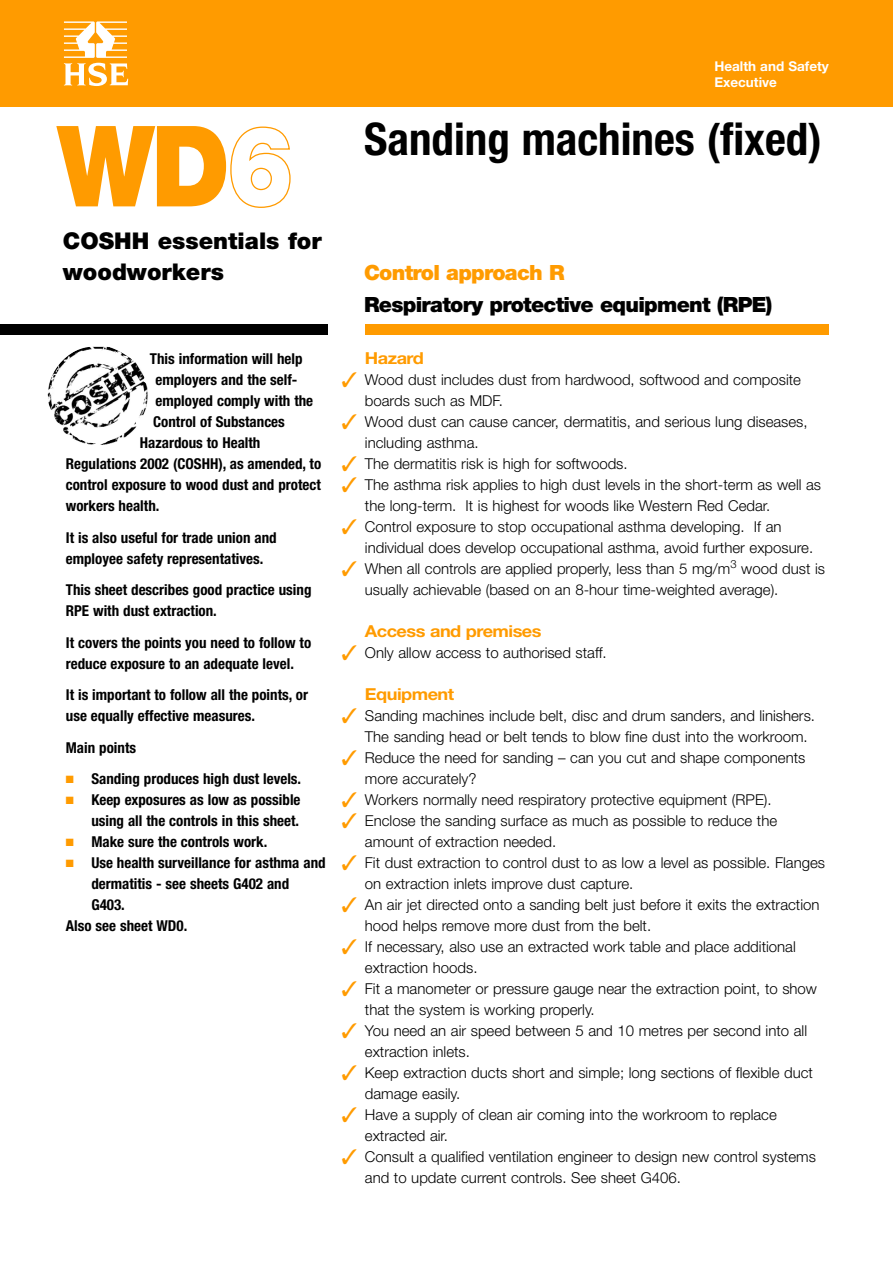
<style>
.page{position:relative;width:893px;height:1263px;background:#fff}
.page>*{position:absolute;margin:0;border:0;box-sizing:border-box;transform-origin:0 0}
.t1{font:900 112.5px "Helvetica Neue";color:#ff9b00;scale:.9 1}
.t2{font:700 condensed 45px "Helvetica Neue";color:#000}
.t3{font:900 23.1px/31.5px "Helvetica Neue";color:#000}
.t4{font:900 21px "Helvetica Neue";letter-spacing:-.035em;color:#000}
.t5{font:900 21px "Helvetica Neue";letter-spacing:-.035em;color:#ff9b00}
.t6{font:700 16.5px "Helvetica Neue";letter-spacing:-.03em;color:#ff9b00;scale:1.1 1}
.t7{font:300 15px/21px "Helvetica Neue";color:#000}
.t8{font:700 condensed 15px/21px "Helvetica Neue";color:#000}
.t9{font:700 13.5px/16.5px "Helvetica Neue";color:#fff}
.s1{color:#fff}
.s2{color:#ff9b00}
</style>
<div class="page">
<div style="left:0;top:0;width:893px;height:106px;background:#ff9b00"></div>
<svg style="left:64px;top:21px;width:64px;height:65px"></svg>
<div style="left:365px;top:324px;width:464px;height:10px;background:#ff9b00"></div>
<div style="left:0;top:324px;width:327px;height:10px;background:#000"></div>
<img style="left:47px;top:347px;width:101px;height:98px">
<h1 class="t1" style="left:57px;top:126px;width:265px">WD<span class="s1">6</span></h1>
<h3 class="t3" style="left:63px;top:227px;width:260px">COSHH essentials for woodworkers</h3>
<p class="t8" style="left:150px;top:350px;width:154px">This information will help</p>
<p class="t8" style="left:155px;top:371px;width:144px">employers and the self-</p>
<p class="t8" style="left:155px;top:392px;width:159px">employed comply with the</p>
<p class="t8" style="left:153px;top:413px;width:133px">Control of Substances</p>
<p class="t8" style="left:140px;top:434px;width:122px">Hazardous to Health</p>
<p class="t8" style="left:66px;top:455px;width:257px">Regulations 2002 (COSHH), as amended, to</p>
<p class="t8" style="left:66px;top:476px;width:256px">control exposure to wood dust and protect</p>
<p class="t8" style="left:66px;top:497px;width:95px">workers health.</p>
<p class="t8" style="left:66px;top:528px;width:212px">It is also useful for trade union and employee safety representatives.</p>
<p class="t8" style="left:66px;top:581px;width:247px">This sheet describes good practice using<br>RPE with dust extraction.</p>
<p class="t8" style="left:66px;top:633px;width:247px">It covers the points you need to follow to reduce exposure to an adequate level.</p>
<p class="t8" style="left:66px;top:686px;width:244px">It is important to follow all the points, or use equally effective measures.</p>
<p class="t8" style="left:66px;top:738px;width:72px">Main points</p>
<p class="t8" style="left:66px;top:770px;width:237px"><span class="s2">■</span> Sanding produces high dust levels.</p>
<p class="t8" style="left:66px;top:791px;width:236px;text-align:right"><span class="s2">■</span> Keep exposures as low as possible using all the controls in this sheet.</p>
<p class="t8" style="left:66px;top:833px;width:203px"><span class="s2">■</span> Make sure the controls work.</p>
<p class="t8" style="left:66px;top:854px;width:261px"><span class="s2">■</span> Use health surveillance for asthma and</p>
<p class="t8" style="left:91px;top:875px;width:199px">dermatitis - see sheets G402 and</p>
<p class="t8" style="left:91px;top:896px;width:35px">G403.</p>
<p class="t8" style="left:66px;top:917px;width:123px">Also see sheet WD0.</p>
<p class="t9" style="left:714px;top:59px;width:116px">Health and Safety<br>Executive</p>
<h2 class="t2" style="left:364px;top:123px;width:459px">Sanding machines (fixed)</h2>
<h3 class="t5" style="left:364px;top:265px;width:202px">Control approach R</h3>
<h3 class="t4" style="left:364px;top:297px;width:410px">Respiratory protective equipment (RPE)</h3>
<p class="t6" style="left:365px;top:352px;width:55px">Hazard</p>
<p class="t7" style="left:365px;top:371px;width:438px;text-indent:-23px"><span class="s2">✓</span> Wood dust includes dust from hardwood, softwood and composite boards such as MDF.</p>
<p class="t7" style="left:365px;top:413px;width:444px;text-indent:-23px"><span class="s2">✓</span> Wood dust can cause cancer, dermatitis, and serious lung diseases, including asthma.</p>
<p class="t7" style="left:341px;top:455px;width:288px"><span class="s2">✓</span> The dermatitis risk is high for softwoods.</p>
<p class="t7" style="left:365px;top:476px;width:458px;text-indent:-23px"><span class="s2">✓</span> The asthma risk applies to high dust levels in the short-term as well as the long-term. It is highest for woods like Western Red Cedar.</p>
<p class="t7" style="left:365px;top:518px;width:450px;text-indent:-23px"><span class="s2">✓</span> Control exposure to stop occupational asthma developing. If an individual does develop occupational asthma, avoid further exposure.</p>
<p class="t7" style="left:365px;top:560px;width:462px;text-indent:-23px"><span class="s2">✓</span> When all controls are applied properly, less than 5 mg/m<sup>3</sup> wood dust is usually achievable (based on an 8-hour time-weighted average).</p>
<p class="t6" style="left:365px;top:625px;width:162px">Access and premises</p>
<p class="t7" style="left:341px;top:644px;width:267px"><span class="s2">✓</span> Only allow access to authorised staff.</p>
<p class="t6" style="left:365px;top:688px;width:83px">Equipment</p>
<p class="t7" style="left:365px;top:707px;width:452px;text-indent:-23px"><span class="s2">✓</span> Sanding machines include belt, disc and drum sanders, and linishers.<br>The sanding head or belt tends to blow fine dust into the workroom.</p>
<p class="t7" style="left:365px;top:749px;width:442px;text-indent:-23px"><span class="s2">✓</span> Reduce the need for sanding – can you cut and shape components more accurately?</p>
<p class="t7" style="left:341px;top:791px;width:432px"><span class="s2">✓</span> Workers normally need respiratory protective equipment (RPE).</p>
<p class="t7" style="left:365px;top:812px;width:414px;text-indent:-23px"><span class="s2">✓</span> Enclose the sanding surface as much as possible to reduce the amount of extraction needed.</p>
<p class="t7" style="left:365px;top:854px;width:462px;text-indent:-23px"><span class="s2">✓</span> Fit dust extraction to control dust to as low a level as possible. Flanges on extraction inlets improve dust capture.</p>
<p class="t7" style="left:365px;top:896px;width:456px;text-indent:-23px"><span class="s2">✓</span> An air jet directed onto a sanding belt just before it exits the extraction hood helps remove more dust from the belt.</p>
<p class="t7" style="left:365px;top:938px;width:432px;text-indent:-23px"><span class="s2">✓</span> If necessary, also use an extracted work table and place additional extraction hoods.</p>
<p class="t7" style="left:365px;top:980px;width:454px;text-indent:-23px"><span class="s2">✓</span> Fit a manometer or pressure gauge near the extraction point, to show that the system is working properly.</p>
<p class="t7" style="left:365px;top:1022px;width:444px;text-indent:-23px"><span class="s2">✓</span> You need an air speed between 5 and 10 metres per second into all extraction inlets.</p>
<p class="t7" style="left:365px;top:1064px;width:449px;text-indent:-23px"><span class="s2">✓</span> Keep extraction ducts short and simple; long sections of flexible duct damage easily.</p>
<p class="t7" style="left:365px;top:1106px;width:413px;text-indent:-23px"><span class="s2">✓</span> Have a supply of clean air coming into the workroom to replace extracted air.</p>
<p class="t7" style="left:365px;top:1148px;width:452px;text-indent:-23px"><span class="s2">✓</span> Consult a qualified ventilation engineer to design new control systems and to update current controls. See sheet G406.</p>
</div>
